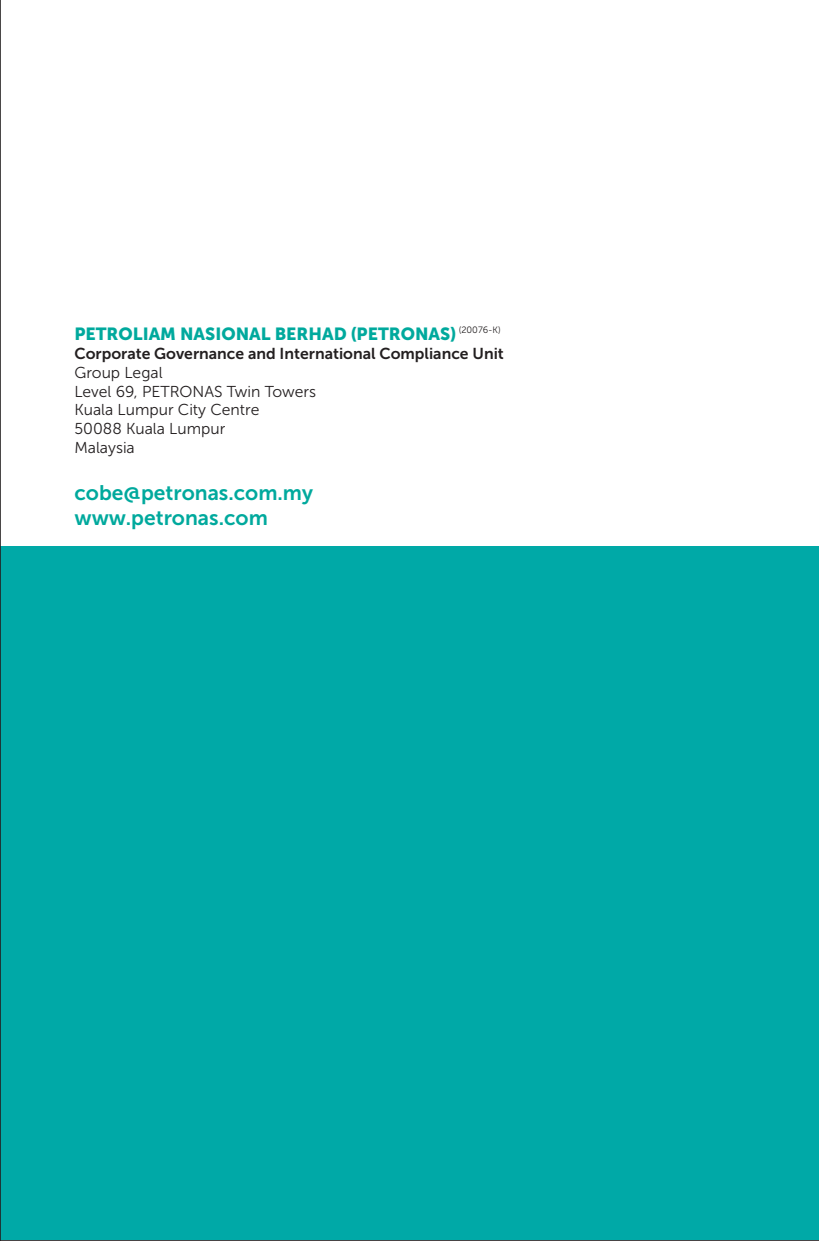
<style>
.page{position:relative;width:819px;height:1241px;background:#fff}
.page>*{position:absolute;margin:0;border:0;box-sizing:border-box;transform-origin:0 0}
.t1{font:21px/25.2px "Museo Sans 700";color:#00a99d}
.t2{font:17.5px "Museo Sans 900";color:#00a99d}
.t3{font:15.75px/18.9px "Museo Sans 300";color:#231f20}
.t4{font:15.75px "Museo Sans 700";color:#231f20}
</style>
<div class="page">
<div style="left:0;top:546px;width:819px;height:693px;background:#00a9a7"></div>
<hr style="left:0;top:0;width:1px;height:1239px;background:#231f20">
<p class="t2" style="left:74px;top:324px;width:428px">PETROLIAM NASIONAL BERHAD (PETRONAS) <sup>(20076-K)</sup></p>
<p class="t4" style="left:74px;top:344px;width:431px">Corporate Governance and International Compliance Unit</p>
<p class="t3" style="left:74px;top:363px;width:243px">Group Legal<br>Level 69, PETRONAS Twin Towers<br>Kuala Lumpur City Centre<br>50088 Kuala Lumpur<br>Malaysia</p>
<h1 class="t1" style="left:74px;top:479px;width:240px">cobe@petronas.com.my www.petronas.com</h1>
</div>
